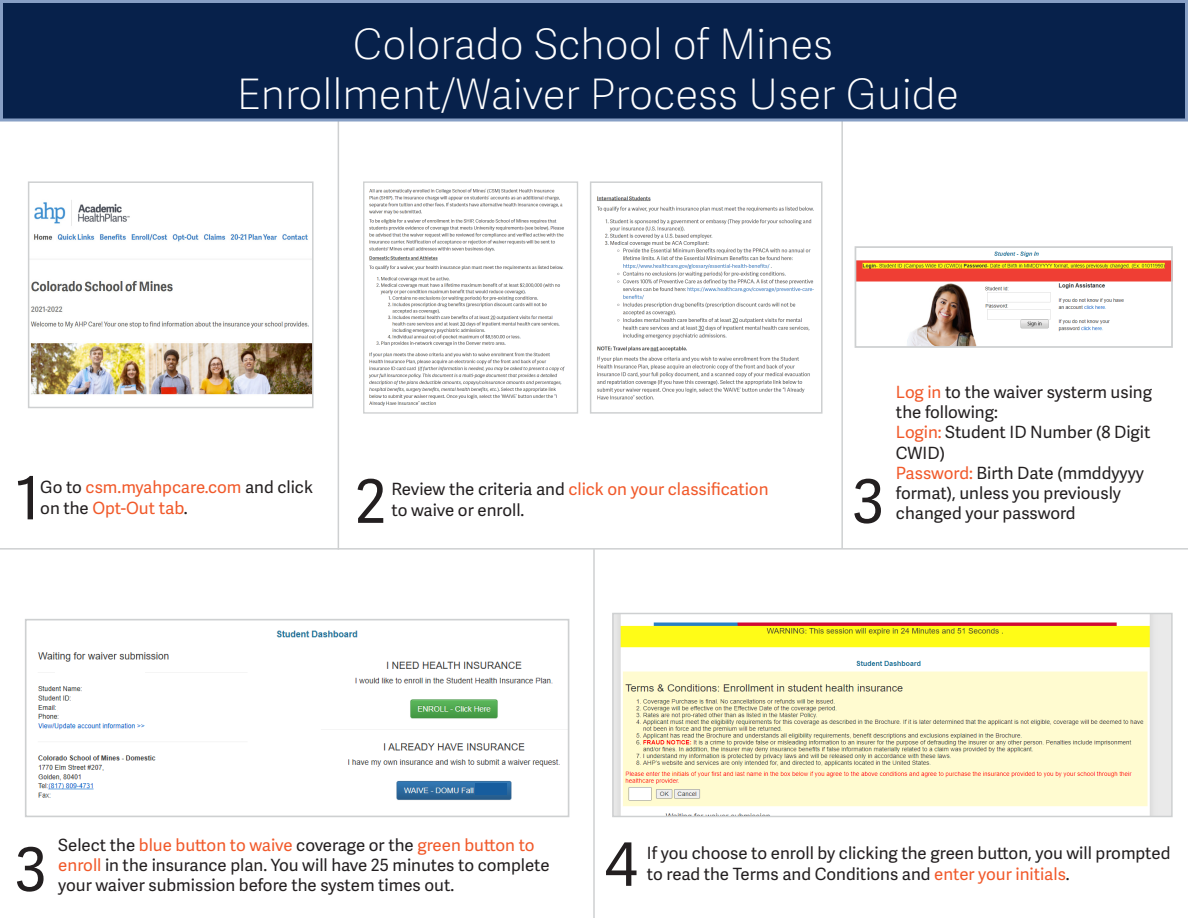
<style>
.page{position:relative;width:1188px;height:918px;background:#fff}
.page>*{position:absolute;margin:0;border:0;box-sizing:border-box;transform-origin:0 0}
.t1{font:60px "Adelle Sans";color:#231f20}
.t2{font:100 42px "Adelle Sans";color:#fff}
.t3{font:16.8px/20.2px "Adelle Sans";color:#231f20}
.t4{font:16.8px "Adelle Sans";color:#f1592a}
.s1{color:#231f20}
.s2{font-size:17.25px}
.s3{font-size:17.25px;color:#231f20}
.s4{color:#f1592a}
</style>
<div class="page">
<hr style="left:841px;top:33px;width:2px;height:516px;background:#ced0d1">
<hr style="left:338px;top:34px;width:1px;height:516px;background:#ced0d1">
<hr style="left:593px;top:549px;width:2px;height:369px;background:#ced0d1">
<div style="left:2px;top:2px;width:1184px;height:118px;background:#07214b"></div>
<div style="left:0;top:0;width:1188px;height:122px;border:3px solid #879fc5"></div>
<hr style="left:0;top:548px;width:1188px;height:2px;background:#ced0d1">
<img style="left:597px;top:196px;width:217px;height:204px">
<div style="left:590px;top:181px;width:233px;height:233px;border:2px solid #ced0d1"></div>
<img style="left:369px;top:188px;width:196px;height:218px">
<div style="left:363px;top:181px;width:215px;height:233px;border:1px solid #ced0d1"></div>
<img style="left:37px;top:630px;width:523px;height:170px">
<div style="left:25px;top:619px;width:544px;height:198px;border:2px solid #ced0d1"></div>
<img style="left:615px;top:616px;width:555px;height:198px">
<div style="left:612px;top:613px;width:561px;height:204px;border:2px solid #ced0d1"></div>
<img style="left:31px;top:200px;width:280px;height:195px">
<div style="left:28px;top:181px;width:286px;height:227px;border:2px solid #ced0d1"></div>
<div style="left:55px;top:668px;width:90px;height:10px;background:#fff"></div>
<img style="left:858px;top:251px;width:312px;height:94px">
<div style="left:855px;top:246px;width:318px;height:102px;border:2px solid #ced0d1"></div>
<div style="left:82px;top:684px;width:76px;height:8px;background:#fff"></div>
<div style="left:73px;top:692px;width:75px;height:9px;background:#fff"></div>
<div style="left:58px;top:701px;width:90px;height:11px;background:#fff"></div>
<div style="left:475px;top:783px;width:32px;height:11px;background:#175d9e"></div>
<p class="t2" style="left:352px;top:20px;width:482px">Colorado School of Mines</p>
<p class="t2" style="left:237px;top:70px;width:724px">Enrollment/Waiver Process User Guide</p>
<p class="t1" style="left:15px;top:455px;width:26px">1</p>
<p class="t4" style="left:40px;top:475px;width:274px"><span class="s1">Go to</span> csm.myahpcare.com <span class="s1">and click</span></p>
<p class="t4" style="left:40px;top:496px;width:149px"><span class="s1">on the</span> Opt-Out <span class="s2">tab</span><span class="s3">.</span></p>
<p class="t1" style="left:355px;top:459px;width:33px">2</p>
<p class="t4" style="left:392px;top:478px;width:379px"><span class="s1">Review the criteria and</span> click on your classification</p>
<p class="t3" style="left:392px;top:499px;width:134px">to waive or enroll.</p>
<p class="t1" style="left:852px;top:459px;width:34px">3</p>
<p class="t3" style="left:896px;top:381px;width:258px"><span class="s4">Log in</span> to the waiver systerm using the following:</p>
<p class="t3" style="left:896px;top:422px;width:256px"><span class="s4">Login:</span> Student ID Number (8 Digit<br>CWID)</p>
<p class="t3" style="left:896px;top:462px;width:250px"><span class="s4">Password:</span> Birth Date (mmddyyyy</p>
<p class="t3" style="left:896px;top:482px;width:227px">format), unless you previously</p>
<p class="t3" style="left:896px;top:503px;width:181px">changed your password</p>
<p class="t1" style="left:15px;top:827px;width:34px">3</p>
<p class="t4" style="left:58px;top:833px;width:478px"><span class="s1">Select the</span> blue button to waive <span class="s1">coverage or the</span> green button to</p>
<p class="t3" style="left:58px;top:854px;width:493px"><span class="s4">enroll</span> in the insurance plan. You will have 25 minutes to complete</p>
<p class="t3" style="left:58px;top:874px;width:397px">your waiver submission before the system times out.</p>
<p class="t1" style="left:605px;top:822px;width:35px">4</p>
<p class="t3" style="left:647px;top:843px;width:525px">If you choose to enroll by clicking the green button, you will prompted</p>
<p class="t3" style="left:647px;top:863px;width:424px">to read the Terms and Conditions and <span class="s4">enter your initials</span>.</p>
</div>
